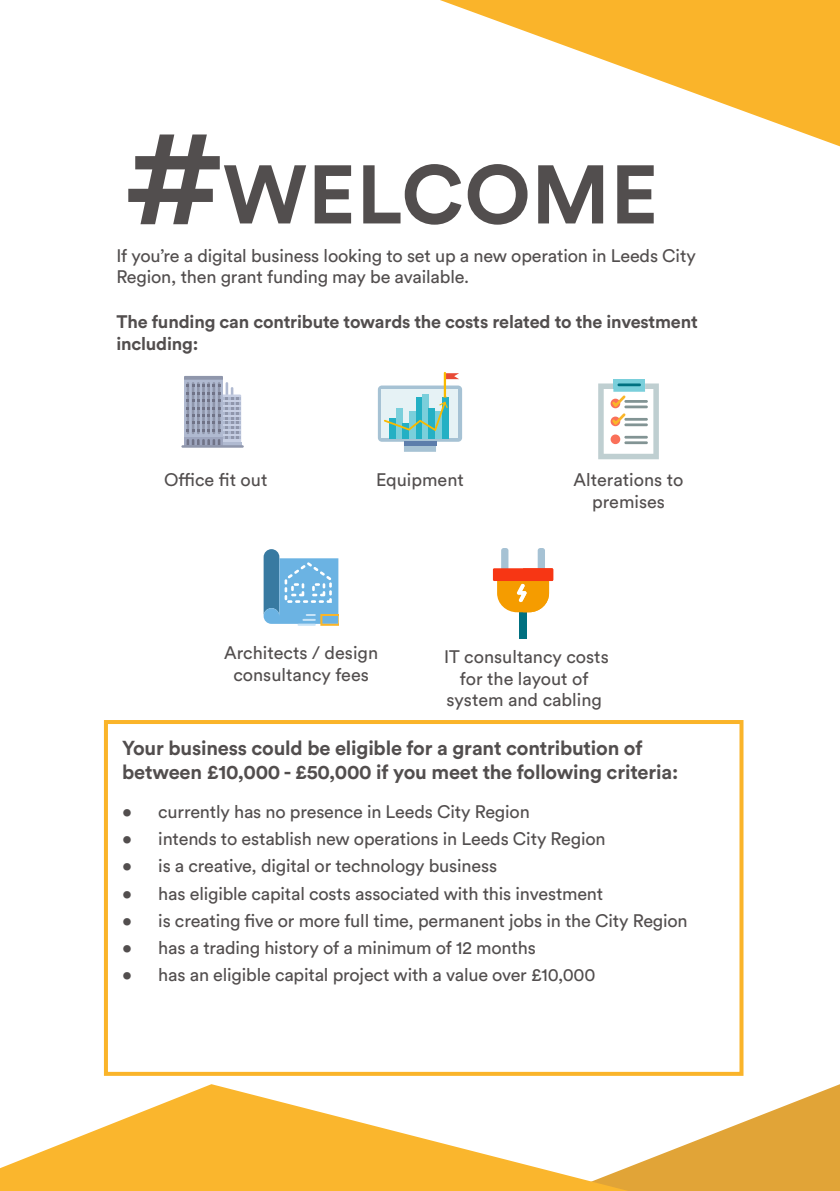
<style>
.page{position:relative;width:840px;height:1191px;background:#fff}
.page>*{position:absolute;margin:0;border:0;box-sizing:border-box;transform-origin:0 0}
.t1{font:700 138.4px "Circular Std";color:#524e4e}
.t2{font:700 82px "Circular Std";letter-spacing:.01em;color:#524e4e}
.t3{font:700 20px/24px "Circular Std";letter-spacing:-.01em;color:#524e4e}
.t4{font:18px/21.6px "Circular Std";letter-spacing:-.01em;color:#524e4e;text-align:center}
.t5{font:700 18px/21.6px "Circular Std";letter-spacing:-.01em;color:#524e4e}
</style>
<div class="page">
<div style="left:613px;top:379px;width:31px;height:13px;background:#7acfdb"></div>
<svg style="left:598px;top:383px;width:60px;height:76px"></svg>
<svg style="left:263px;top:549px;width:75px;height:76px;background:#81b8db"></svg>
<div style="left:519px;top:608px;width:7px;height:30px;background:#007080"></div>
<div style="left:501px;top:548px;width:7px;height:28px;background:#a6c2d4;border-radius:3px"></div>
<div style="left:537px;top:548px;width:7px;height:28px;background:#a6c2d4;border-radius:3px"></div>
<div style="left:492px;top:568px;width:61px;height:13px;background:#f73614"></div>
<svg style="left:497px;top:568px;width:56px;height:44px"></svg>
<svg style="left:628px;top:1084px;width:211px;height:107px"></svg>
<svg style="left:377px;top:385px;width:85px;height:67px;background:#aad5da"></svg>
<hr style="left:443px;top:373px;width:3px;height:23px;background:#faba00">
<svg style="left:446px;top:373px;width:13px;height:6px"></svg>
<svg style="left:440px;top:0;width:399px;height:146px"></svg>
<svg style="left:0;top:1084px;width:628px;height:107px;fill:#fab62d"></svg>
<svg style="left:184px;top:376px;width:57px;height:69px;background:#a5adc1"></svg>
<hr style="left:181px;top:445px;width:63px;height:3px;background:#8f96ab">
<div style="left:104px;top:720px;width:639px;height:355px;border:4px solid #fab42a"></div>
<h1 class="t1" style="left:122px;top:86px;width:104px">#</h1>
<h2 class="t2" style="left:223px;top:142px;width:437px">WELCOME</h2>
<p class="t4" style="left:116px;top:244px;width:580px;text-align:left">If you’re a digital business looking to set up a new operation in Leeds City<br>Region, then grant funding may be available.</p>
<p class="t5" style="left:116px;top:310px;width:582px">The funding can contribute towards the costs related to the investment including:</p>
<p class="t4" style="left:164px;top:468px;width:105px">Office fit out</p>
<p class="t4" style="left:376px;top:468px;width:89px">Equipment</p>
<p class="t4" style="left:573px;top:469px;width:111px">Alterations to premises</p>
<p class="t4" style="left:224px;top:642px;width:155px">Architects / design consultancy fees</p>
<p class="t4" style="left:444px;top:645px;width:166px">IT consultancy costs for the layout of system and cabling</p>
<p class="t3" style="left:122px;top:735px;width:557px">Your business could be eligible for a grant contribution of between £10,000 - £50,000 if you meet the following criteria:</p>
<p class="t4" style="left:122px;top:800px;width:409px">• currently has no presence in Leeds City Region</p>
<p class="t4" style="left:122px;top:827px;width:484px">• intends to establish new operations in Leeds City Region</p>
<p class="t4" style="left:122px;top:855px;width:376px">• is a creative, digital or technology business</p>
<p class="t4" style="left:122px;top:882px;width:482px">• has eligible capital costs associated with this investment</p>
<p class="t4" style="left:122px;top:909px;width:566px">• is creating five or more full time, permanent jobs in the City Region</p>
<p class="t4" style="left:122px;top:936px;width:415px">• has a trading history of a minimum of 12 months</p>
<p class="t4" style="left:122px;top:964px;width:474px">• has an eligible capital project with a value over £10,000</p>
</div>
